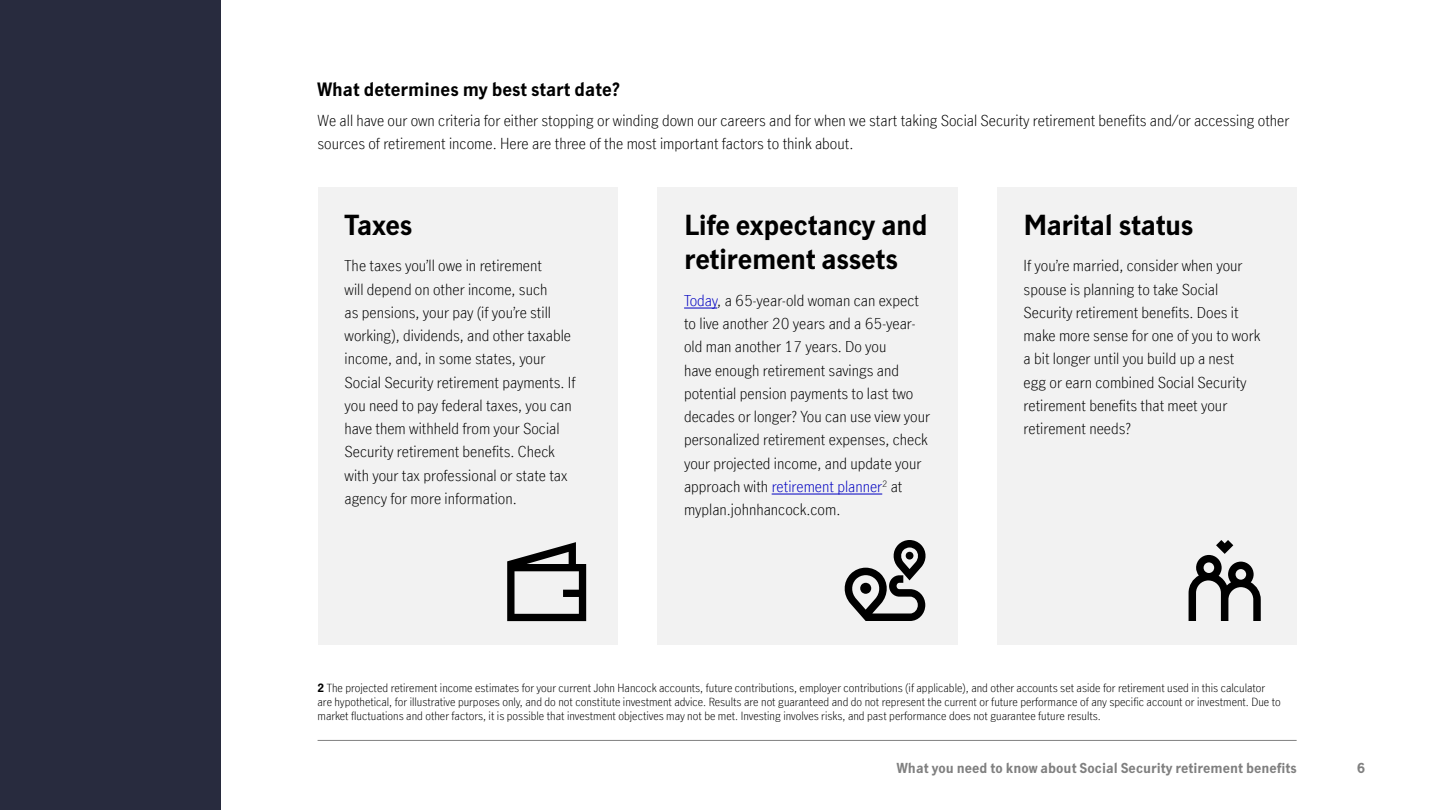
<style>
.page{position:relative;width:1440px;height:810px;background:#fff}
.page>*{position:absolute;margin:0;border:0;box-sizing:border-box;transform-origin:0 0}
.t1{font:700 27px/34.5px "Manulife JH Sans Optimized";letter-spacing:-.015em;color:#000}
.t2{font:700 18px "Manulife JH Sans Optimized";color:#000}
.t3{font:300 15px/23.2px "Manulife JH Sans Optimized";color:#000}
.t4{font:700 13.5px "Manulife JH Sans Optimized";color:#808080}
.t5{font:300 11.25px/14.2px "Manulife JH Sans Optimized";color:#000}
.s1{color:#0000c1}
.s2{font-weight:700}
</style>
<div class="page">
<div style="left:318px;top:188px;width:300px;height:457px;background:#f2f2f2"></div>
<svg style="left:507px;top:542px;width:79px;height:79px"></svg>
<div style="left:657px;top:188px;width:300px;height:457px;background:#f2f2f2"></div>
<hr style="left:684px;top:308px;width:33px;height:1px;background:#0000c1">
<hr style="left:772px;top:494px;width:110px;height:1px;background:#0000c1">
<svg style="left:844px;top:540px;width:82px;height:81px"></svg>
<div style="left:997px;top:188px;width:300px;height:457px;background:#f2f2f2"></div>
<svg style="left:1189px;top:540px;width:72px;height:81px"></svg>
<hr style="left:318px;top:740px;width:979px;height:1px;background:#808080">
<div style="left:0;top:0;width:221px;height:810px;background:#282b3e"></div>
<p class="t2" style="left:318px;top:77px;width:304px">What determines my best start date?</p>
<p class="t3" style="left:318px;top:108px;width:973px">We all have our own criteria for either stopping or winding down our careers and for when we start taking Social Security retirement benefits and/or accessing other sources of retirement income. Here are three of the most important factors to think about.</p>
<h1 class="t1" style="left:345px;top:206px;width:69px">Taxes</h1>
<p class="t3" style="left:345px;top:254px;width:232px">The taxes you’ll owe in retirement<br>will depend on other income, such<br>as pensions, your pay (if you’re still working), dividends, and other taxable income, and, in some states, your Social Security retirement payments. If you need to pay federal taxes, you can have them withheld from your Social Security retirement benefits. Check with your tax professional or state tax agency for more information.</p>
<h1 class="t1" style="left:684px;top:206px;width:245px">Life expectancy and retirement assets</h1>
<p class="t3" style="left:684px;top:288px;width:247px"><span class="s1">Today</span>, a 65-year-old woman can expect to live another 20 years and a 65-year&shy;old man another 17 years. Do you<br>have enough retirement savings and potential pension payments to last two decades or longer? You can use view your personalized retirement expenses, check your projected income, and update your approach with <span class="s1">retirement planner</span><sup>2</sup> at myplan.johnhancock.com.</p>
<h1 class="t1" style="left:1024px;top:206px;width:171px">Marital status</h1>
<p class="t3" style="left:1024px;top:254px;width:238px">If you’re married, consider when your spouse is planning to take Social Security retirement benefits. Does it make more sense for one of you to work a bit longer until you build up a nest egg or earn combined Social Security retirement benefits that meet your retirement needs?</p>
<p class="t5" style="left:318px;top:680px;width:965px"><span class="s2">2</span> The projected retirement income estimates for your current John Hancock accounts, future contributions, employer contributions (if applicable), and other accounts set aside for retirement used in this calculator are hypothetical, for illustrative purposes only, and do not constitute investment advice. Results are not guaranteed and do not represent the current or future performance of any specific account or investment. Due to market fluctuations and other factors, it is possible that investment objectives may not be met. Investing involves risks, and past performance does not guarantee future results.</p>
<p class="t4" style="left:897px;top:758px;width:401px">What you need to know about Social Security retirement benefits</p>
<p class="t4" style="left:1357px;top:758px;width:9px">6</p>
</div>
